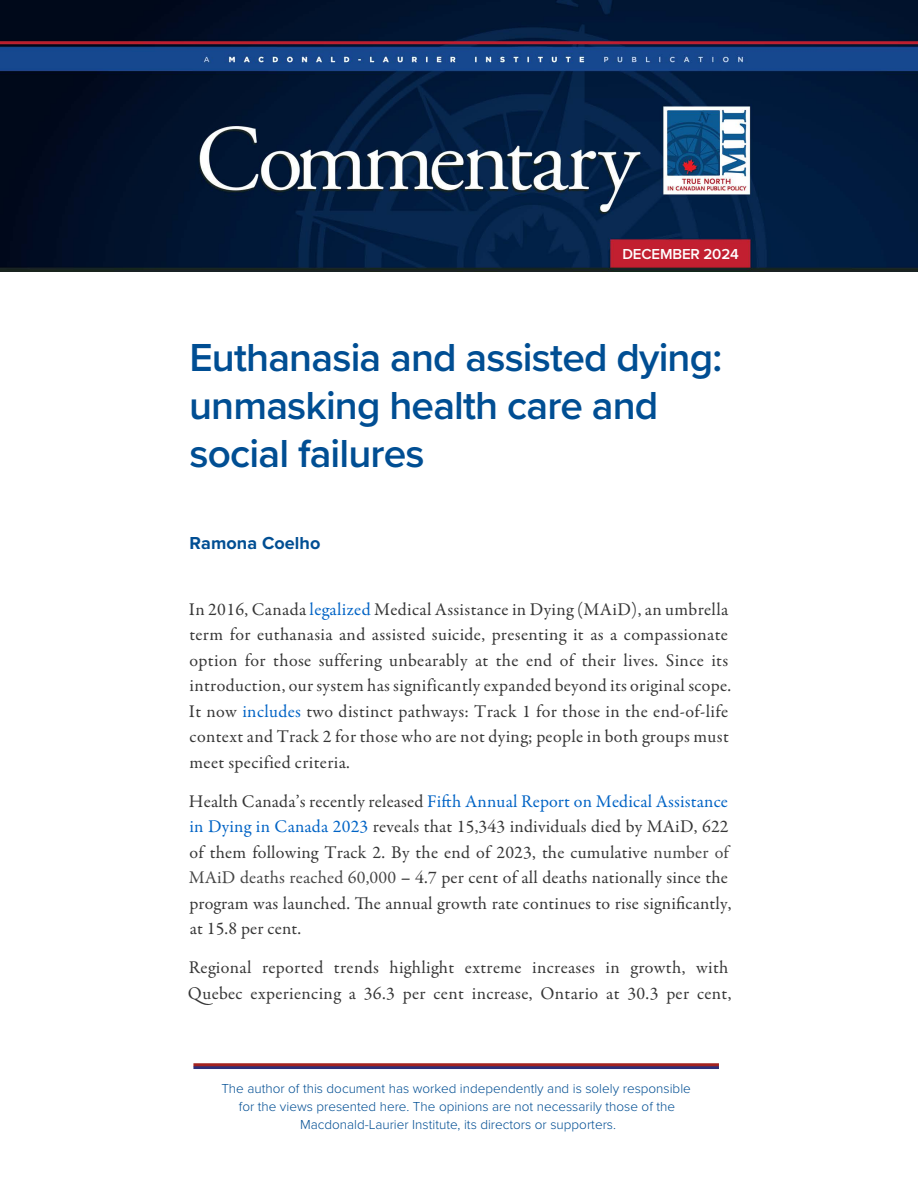
<style>
.page{position:relative;width:918px;height:1188px;background:#fff}
.page>*{position:absolute;margin:0;border:0;box-sizing:border-box;transform-origin:0 0}
.t1{font:600 40.5px/48px "Proxima Nova";letter-spacing:-.02em;color:#004e93}
.t2{font:18px/25.5px "Garamond Premr Pro";letter-spacing:.02em;color:#363636}
.t3{font:700 18px "Proxima Nova";letter-spacing:.005em;color:#004e93}
.t4{font:600 15px "Proxima Nova";letter-spacing:-.01em;color:#fff}
.t5{font:300 13.5px/18px "Proxima Nova";color:#004e93;text-align:center}
.s1{color:#0063c5}
.s2{color:#464646}
.s3{color:#131313}
</style>
<div class="page">
<hr style="left:193px;top:1066px;width:526px;height:3px;background:#2d2f79">
<hr style="left:193px;top:1063px;width:526px;height:3px;background:#a22220">
<img style="left:0;top:0;width:918px;height:271px">
<p class="t4" style="left:622px;top:243px;width:118px">DECEMBER 2024</p>
<h1 class="t1" style="left:189px;top:332px;width:535px">Euthanasia and assisted dying: unmasking health care and social failures</h1>
<p class="t3" style="left:190px;top:529px;width:132px">Ramona Coelho</p>
<p class="t2" style="left:189px;top:597px;width:544px">In 2016, Canada <span class="s1">legalized</span> Medical Assistance in Dying (MAiD), an umbrella term for euthanasia and assisted suicide, presenting it as a compassionate option for those suffering unbearably at the end of their lives. Since its introduction, our system has significantly expanded beyond its original scope.<br>It now <span class="s1">includes</span> two distinct pathways: Track 1 for those in the end-of-life context and Track 2 for those who are not dying; people in both groups must meet specified criteria.</p>
<p class="t2" style="left:189px;top:789px;width:544px">Health Canada’s recently released <span class="s1">Fifth Annual Report on Medical Assistance in Dying in Canada 2023</span> reveals that 15,343 individuals died by MAiD, 622 of them following Track 2. By the end of 2023, the cumulative <span class="s2">number of MAiD deaths reached 60,000</span> <span class="s3">–</span> 4.7 per cent of all deaths nationally since the program was launched. The annual growth rate continues to rise significantly, at 15.8 per cent.</p>
<p class="t2" style="left:188px;top:955px;width:545px">Regional reported trends highlight extreme increases in growth, with<br>Quebec experiencing a 36.3 per cent increase, Ontario at 30.3 per cent,</p>
<p class="t5" style="left:221px;top:1079px;width:471px">The author of this document has worked independently and is solely responsible for the views presented here. The opinions are not necessarily those of the<br>Macdonald-Laurier Institute, its directors or supporters.</p>
</div>
